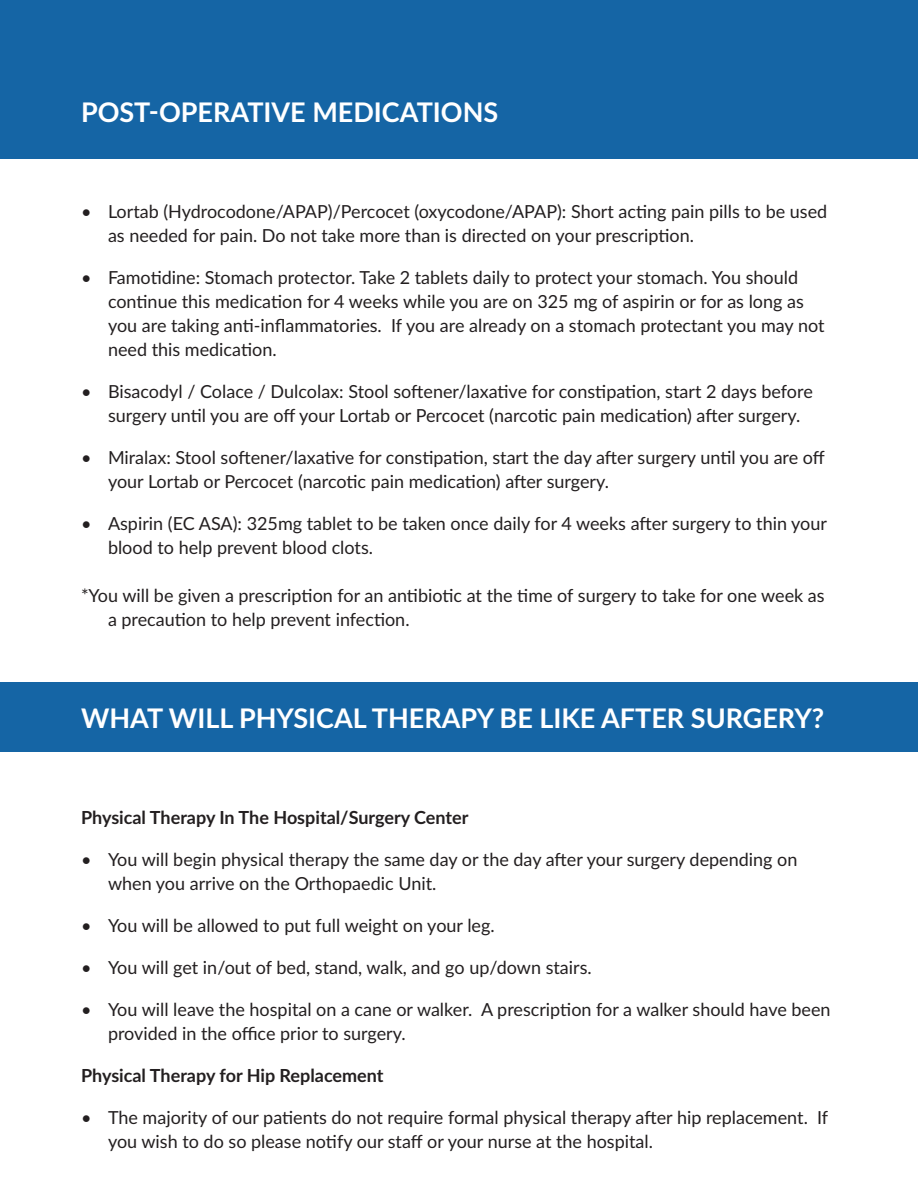
<style>
.page{position:relative;width:918px;height:1188px;background:#fff}
.page>*{position:absolute;margin:0;border:0;box-sizing:border-box;transform-origin:0 0}
.t1{font:700 27px "Lato";color:#fff}
.t2{font:18px/24px "Lato";color:#231f20}
.t3{font:700 18px "Lato";color:#231f20}
</style>
<div class="page">
<div style="left:0;top:682px;width:918px;height:70px;background:#1565a5"></div>
<div style="left:0;top:0;width:918px;height:159px;background:#1565a5"></div>
<p class="t1" style="left:81px;top:92px;width:419px">POST-OPERATIVE MEDICATIONS</p>
<p class="t2" style="left:108px;top:199px;width:721px;text-indent:-27px">• Lortab (Hydrocodone/APAP)/Percocet (oxycodone/APAP): Short acting pain pills to be used as needed for pain. Do not take more than is directed on your prescription.</p>
<p class="t2" style="left:108px;top:265px;width:718px;text-indent:-27px">• Famotidine: Stomach protector. Take 2 tablets daily to protect your stomach. You should continue this medication for 4 weeks while you are on 325 mg of aspirin or for as long as you are taking anti-inflammatories. If you are already on a stomach protectant you may not need this medication.</p>
<p class="t2" style="left:108px;top:379px;width:706px;text-indent:-27px">• Bisacodyl / Colace / Dulcolax: Stool softener/laxative for constipation, start 2 days before surgery until you are off your Lortab or Percocet (narcotic pain medication) after surgery.</p>
<p class="t2" style="left:108px;top:445px;width:718px;text-indent:-27px">• Miralax: Stool softener/laxative for constipation, start the day after surgery until you are off your Lortab or Percocet (narcotic pain medication) after surgery.</p>
<p class="t2" style="left:108px;top:511px;width:721px;text-indent:-27px">• Aspirin (EC ASA): 325mg tablet to be taken once daily for 4 weeks after surgery to thin your blood to help prevent blood clots.</p>
<p class="t2" style="left:108px;top:583px;width:718px;text-indent:-27px">*You will be given a prescription for an antibiotic at the time of surgery to take for one week as a precaution to help prevent infection.</p>
<p class="t1" style="left:81px;top:698px;width:745px">WHAT WILL PHYSICAL THERAPY BE LIKE AFTER SURGERY?</p>
<p class="t3" style="left:81px;top:804px;width:389px">Physical Therapy In The Hospital/Surgery Center</p>
<p class="t2" style="left:108px;top:847px;width:691px;text-indent:-27px">• You will begin physical therapy the same day or the day after your surgery depending on when you arrive on the Orthopaedic Unit.</p>
<p class="t2" style="left:81px;top:913px;width:415px">• You will be allowed to put full weight on your leg.</p>
<p class="t2" style="left:81px;top:955px;width:512px">• You will get in/out of bed, stand, walk, and go up/down stairs.</p>
<p class="t2" style="left:108px;top:997px;width:724px;text-indent:-27px">• You will leave the hospital on a cane or walker. A prescription for a walker should have been provided in the office prior to surgery.</p>
<p class="t3" style="left:81px;top:1062px;width:304px">Physical Therapy for Hip Replacement</p>
<p class="t2" style="left:108px;top:1105px;width:722px;text-indent:-27px">• The majority of our patients do not require formal physical therapy after hip replacement. If you wish to do so please notify our staff or your nurse at the hospital.</p>
</div>
